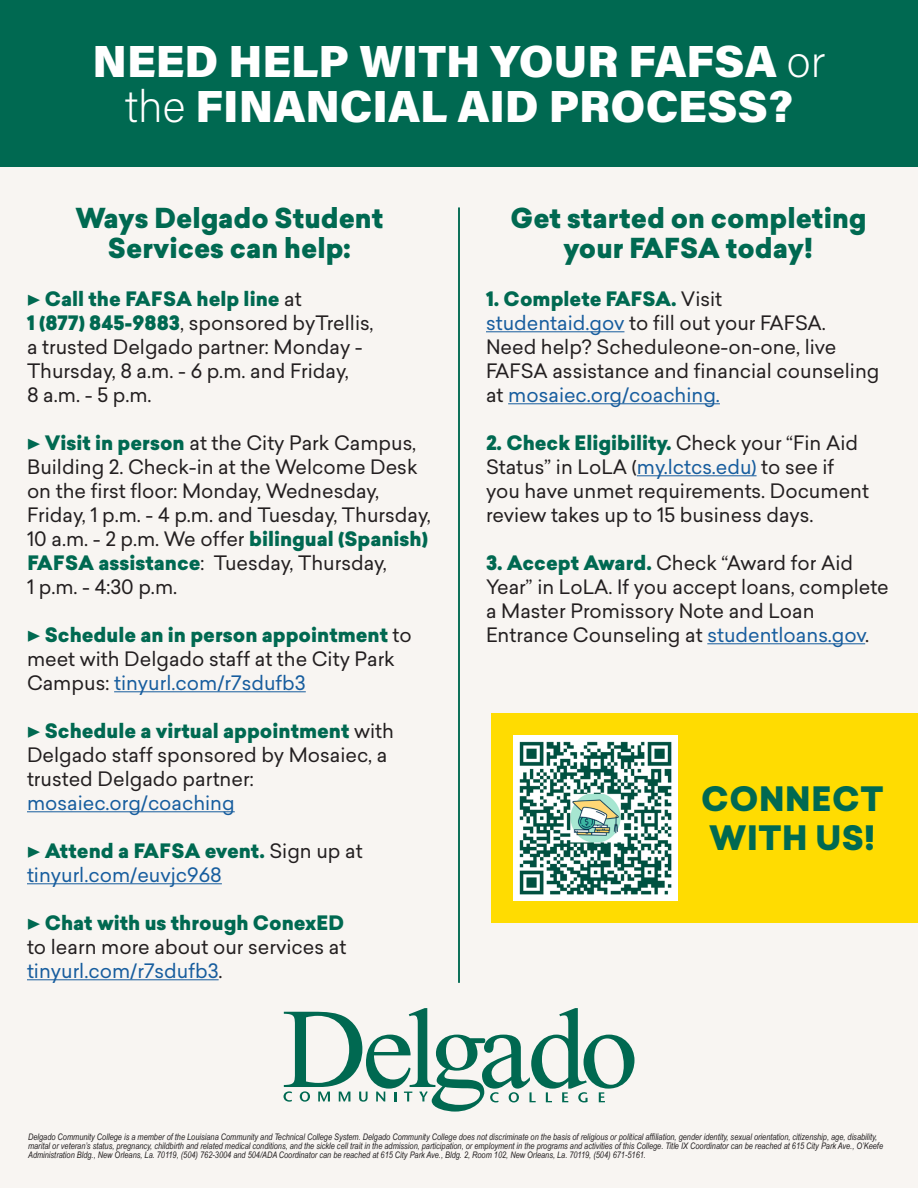
<style>
.page{position:relative;width:918px;height:1188px;background:#f8f5f2}
.page>*{position:absolute;margin:0;border:0;box-sizing:border-box;transform-origin:0 0}
.t1{font:900 45px "Acumin Pro";color:#fff}
.t2{font:900 33px/39px "Sailec";letter-spacing:.02em;color:#006951}
.t3{font:900 27px/30px "Sailec";color:#006951;text-align:center}
.t4{font:19.5px/24px "Sailec";color:#231f20}
.t5{font:900 19.5px "Sailec";color:#006951}
.t6{font:19.5px "Sailec";color:#175d9e}
.t7{font:italic 9px/9px "Arial Narrow";color:#231f20}
.s1{font-weight:200}
.s2{font-family:"Acumin Pro";font-weight:400}
.s3{font-weight:400;color:#231f20}
.s4{font-weight:900;color:#006951}
.s5{font-family:"Acumin Pro";color:#006951}
.s6{color:#175d9e}
.s7{color:#231f20}
</style>
<div class="page">
<div style="left:0;top:0;width:918px;height:166px;background:#006951"></div>
<svg style="left:284px;top:1008px;width:350px;height:104px"></svg>
<hr style="left:114px;top:691px;width:192px;height:1px;background:#175d9e">
<hr style="left:27px;top:811px;width:208px;height:1px;background:#175d9e">
<hr style="left:27px;top:883px;width:195px;height:1px;background:#175d9e">
<hr style="left:27px;top:979px;width:192px;height:1px;background:#175d9e">
<hr style="left:486px;top:331px;width:138px;height:1px;background:#175d9e">
<hr style="left:508px;top:403px;width:212px;height:1px;background:#175d9e">
<hr style="left:637px;top:475px;width:120px;height:1px;background:#175d9e">
<hr style="left:707px;top:643px;width:158px;height:1px;background:#175d9e">
<hr style="left:458px;top:208px;width:2px;height:775px;background:#006951">
<div style="left:491px;top:713px;width:427px;height:210px;background:#ffdc01"></div>
<img style="left:513px;top:735px;width:165px;height:165px">
<p class="t1" style="left:93px;top:30px;width:734px">NEED HELP WITH YOUR FAFSA <span class="s1">or</span></p>
<p class="t1" style="left:125px;top:75px;width:669px"><span class="s1">the</span> FINANCIAL AID PROCESS?</p>
<p class="t3" style="left:75px;top:204px;width:310px">Ways Delgado Student<br>Services can help:</p>
<p class="t5" style="left:27px;top:285px;width:276px"><span class="s2">▶</span> Call the FAFSA help line <span class="s3">at</span></p>
<p class="t4" style="left:27px;top:310px;width:348px"><span class="s4">1 (877) 845-9883</span>, sponsored byTrellis, a trusted Delgado partner: Monday -<br>Thursday, 8 a.m. - 6 p.m. and Friday,</p>
<p class="t4" style="left:27px;top:382px;width:126px">8 a.m. - 5 p.m.</p>
<p class="t4" style="left:27px;top:430px;width:405px"><span class="s5">▶</span> <span class="s4">Visit in person</span> at the City Park Campus, Building 2. Check-in at the Welcome Desk on the first floor: Monday, Wednesday, Friday, 1 p.m. - 4 p.m. and Tuesday, Thursday, 10 a.m. - 2 p.m. We offer <span class="s4">bilingual (Spanish)<br>FAFSA assistance</span>: Tuesday, Thursday,</p>
<p class="t4" style="left:27px;top:574px;width:152px">1 p.m. - 4:30 p.m.</p>
<p class="t4" style="left:27px;top:622px;width:386px"><span class="s5">▶</span> <span class="s4">Schedule an in person appointment</span> to meet with Delgado staff at the City Park<br>Campus: <span class="s6">tinyurl.com/r7sdufb3</span></p>
<p class="t4" style="left:27px;top:718px;width:369px"><span class="s5">▶</span> <span class="s4">Schedule a virtual appointment</span> with<br>Delgado staff sponsored by Mosaiec, a trusted Delgado partner:</p>
<p class="t6" style="left:27px;top:789px;width:209px">mosaiec.org/coaching</p>
<p class="t5" style="left:27px;top:837px;width:337px"><span class="s2">▶</span> Attend a FAFSA event. <span class="s3">Sign up at</span></p>
<p class="t6" style="left:27px;top:861px;width:196px">tinyurl.com/euvjc968</p>
<p class="t5" style="left:27px;top:909px;width:319px"><span class="s2">▶</span> Chat with us through ConexED</p>
<p class="t4" style="left:27px;top:934px;width:321px">to learn more about our services at</p>
<p class="t6" style="left:27px;top:957px;width:197px">tinyurl.com/r7sdufb3<span class="s7">.</span></p>
<p class="t3" style="left:511px;top:204px;width:357px">Get started on completing your FAFSA today!</p>
<p class="t5" style="left:486px;top:285px;width:238px">1. Complete FAFSA. <span class="s3">Visit</span></p>
<p class="t4" style="left:486px;top:310px;width:342px"><span class="s6">studentaid.gov</span> to fill out your FAFSA.</p>
<p class="t4" style="left:486px;top:334px;width:395px">Need help? Scheduleone-on-one, live<br>FAFSA assistance and financial counseling at <span class="s6">mosaiec.org/coaching.</span></p>
<p class="t4" style="left:486px;top:430px;width:385px"><span class="s4">2. Check Eligibility.</span> Check your “Fin Aid Status” in LoLA (<span class="s6">my.lctcs.edu)</span> to see if you have unmet requirements. Document review takes up to 15 business days.</p>
<p class="t4" style="left:486px;top:550px;width:404px"><span class="s4">3. Accept Award.</span> Check “Award for Aid Year” in LoLA. If you accept loans, complete a Master Promissory Note and Loan Entrance Counseling at <span class="s6">studentloans.gov</span>.</p>
<p class="t2" style="left:701px;top:780px;width:184px">CONNECT<br>WITH US!</p>
<p class="t7" style="left:28px;top:1133px;width:857px">Delgado Community College is a member of the Louisiana Community and Technical College System. Delgado Community College does not discriminate on the basis of religious or political affiliation, gender identity, sexual orientation, citizenship, age, disability, marital or veteran’s status, pregnancy, childbirth and related medical conditions, and the sickle cell trait in the admission, participation, or employment in the programs and activities of this College. Title IX Coordinator can be reached at 615 City Park Ave., O’Keefe<br>Administration Bldg., New Orleans, La. 70119, (504) 762-3004 and 504/ADA Coordinator can be reached at 615 City Park Ave., Bldg. 2, Room 102, New Orleans, La. 70119, (504) 671-5161.</p>
</div>
